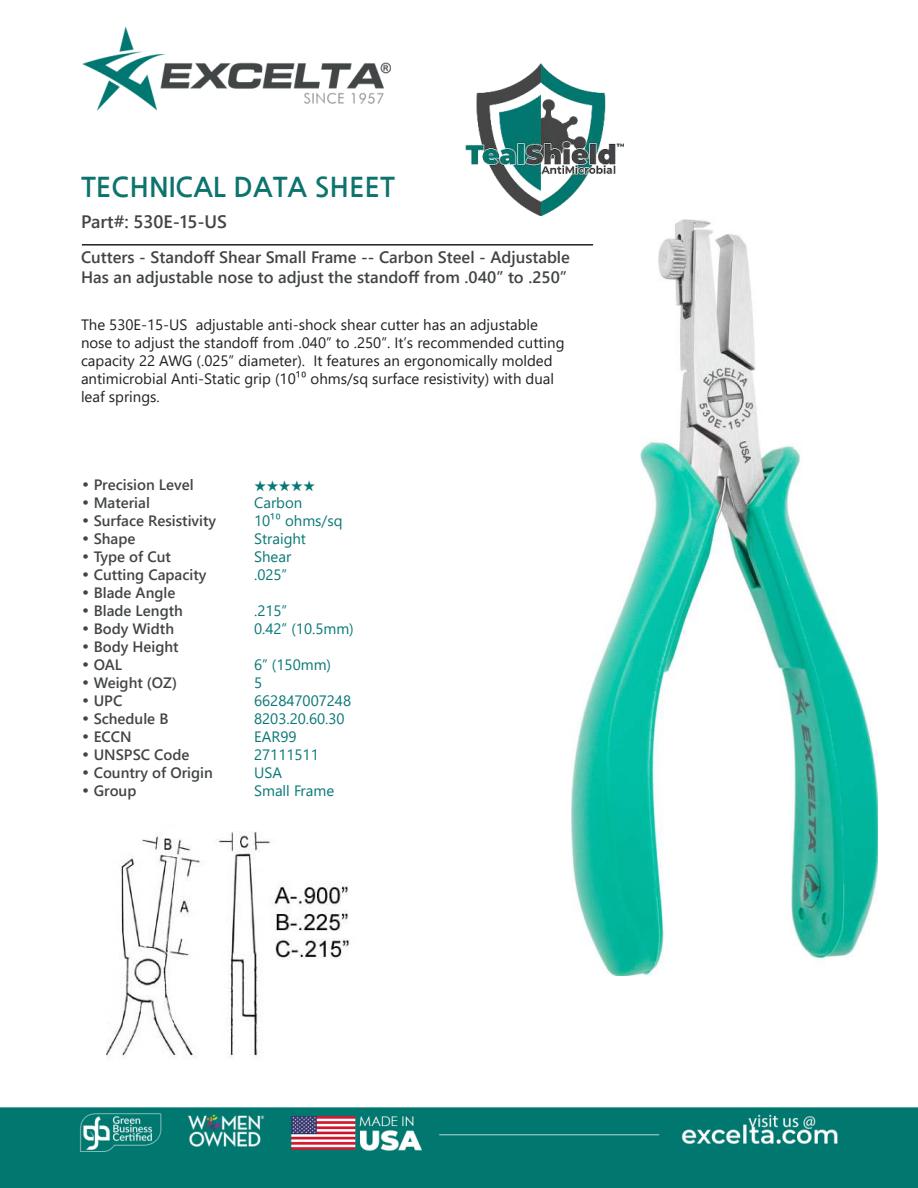
<style>
.page{position:relative;width:918px;height:1188px;background:#fff}
.page>*{position:absolute;margin:0;border:0;box-sizing:border-box;transform-origin:0 0}
.t1{font:700 27px "Nanum Gothic";color:#0d746d}
.t2{font:700 18px "Yu Gothic UI";color:#424546}
.t3{font:700 16.5px/19.8px "Yu Gothic UI";color:#424546}
.t4{font:15px/18px "Yu Gothic UI";color:#221f1f}
.t5{font:700 15px "Yu Gothic UI";color:#424546}
.t6{font:15px "Yu Gothic UI";color:#087875}
.t7{font:500 15px "ITC Zapf Dingbats";color:#087875}
.s1{font-family:"Century Gothic";font-weight:400}
</style>
<div class="page">
<img style="left:0;top:26px;width:918px;height:1162px">
<img style="left:571px;top:220px;width:307px;height:756px">
<img style="left:106px;top:824px;width:252px;height:247px">
<hr style="left:82px;top:244px;width:511px;height:2px;background:#221f1f">
<img style="left:465px;top:64px;width:159px;height:151px">
<h1 class="t1" style="left:81px;top:171px;width:315px">TECHNICAL DATA SHEET</h1>
<p class="t2" style="left:81px;top:212px;width:148px">Part#: 530E-15-US</p>
<p class="t3" style="left:81px;top:247px;width:491px">Cutters - Stando昀昀 Shear Small Frame -- Carbon Steel - Adjustable<br>Has an adjustable nose to adjust the stando昀昀 from .040” to .250”</p>
<p class="t4" style="left:81px;top:313px;width:485px">The 530E-15-US adjustable anti-shock shear cutter has an adjustable nose to adjust the stando昀昀 from .040” to .250”. It’s recommended cutting capacity 22 AWG (.025” diameter). It features an ergonomically molded antimicrobial Anti-Static grip (10¹⁰ ohms/sq surface resistivity) with dual leaf springs.</p>
<p class="t5" style="left:81px;top:479px;width:114px"><span class="s1">•</span> Precision Level</p>
<p class="t7" style="left:254px;top:478px;width:63px">★★★★★</p>
<p class="t5" style="left:81px;top:497px;width:70px"><span class="s1">•</span> Material</p>
<p class="t6" style="left:254px;top:494px;width:50px">Carbon</p>
<p class="t5" style="left:81px;top:515px;width:137px"><span class="s1">•</span> Surface Resistivity</p>
<p class="t6" style="left:254px;top:507px;width:90px">10¹⁰ ohms/sq</p>
<p class="t5" style="left:81px;top:533px;width:56px"><span class="s1">•</span> Shape</p>
<p class="t6" style="left:254px;top:525px;width:53px">Straight</p>
<p class="t5" style="left:81px;top:551px;width:92px"><span class="s1">•</span> Type of Cut</p>
<p class="t6" style="left:254px;top:543px;width:39px">Shear</p>
<p class="t5" style="left:81px;top:569px;width:127px"><span class="s1">•</span> Cutting Capacity</p>
<p class="t6" style="left:254px;top:566px;width:35px">.025”</p>
<p class="t5" style="left:81px;top:587px;width:96px"><span class="s1">•</span> Blade Angle</p>
<p class="t5" style="left:81px;top:605px;width:103px"><span class="s1">•</span> Blade Length</p>
<p class="t6" style="left:254px;top:602px;width:35px">.215”</p>
<p class="t5" style="left:81px;top:623px;width:95px"><span class="s1">•</span> Body Width</p>
<p class="t6" style="left:254px;top:615px;width:101px">0.42” (10.5mm)</p>
<p class="t5" style="left:81px;top:641px;width:99px"><span class="s1">•</span> Body Height</p>
<p class="t5" style="left:81px;top:659px;width:43px"><span class="s1">•</span> OAL</p>
<p class="t6" style="left:254px;top:651px;width:78px">6” (150mm)</p>
<p class="t5" style="left:81px;top:677px;width:98px"><span class="s1">•</span> Weight (OZ)</p>
<p class="t6" style="left:254px;top:674px;width:10px">5</p>
<p class="t5" style="left:81px;top:695px;width:43px"><span class="s1">•</span> UPC</p>
<p class="t6" style="left:254px;top:692px;width:99px">662847007248</p>
<p class="t5" style="left:81px;top:713px;width:89px"><span class="s1">•</span> Schedule B</p>
<p class="t6" style="left:254px;top:710px;width:92px">8203.20.60.30</p>
<p class="t5" style="left:81px;top:731px;width:52px"><span class="s1">•</span> ECCN</p>
<p class="t6" style="left:254px;top:728px;width:44px">EAR99</p>
<p class="t5" style="left:81px;top:749px;width:110px"><span class="s1">•</span> UNSPSC Code</p>
<p class="t6" style="left:254px;top:746px;width:66px">27111511</p>
<p class="t5" style="left:81px;top:767px;width:133px"><span class="s1">•</span> Country of Origin</p>
<p class="t6" style="left:254px;top:764px;width:29px">USA</p>
<p class="t5" style="left:81px;top:785px;width:57px"><span class="s1">•</span> Group</p>
<p class="t6" style="left:254px;top:777px;width:82px">Small Frame</p>
</div>
